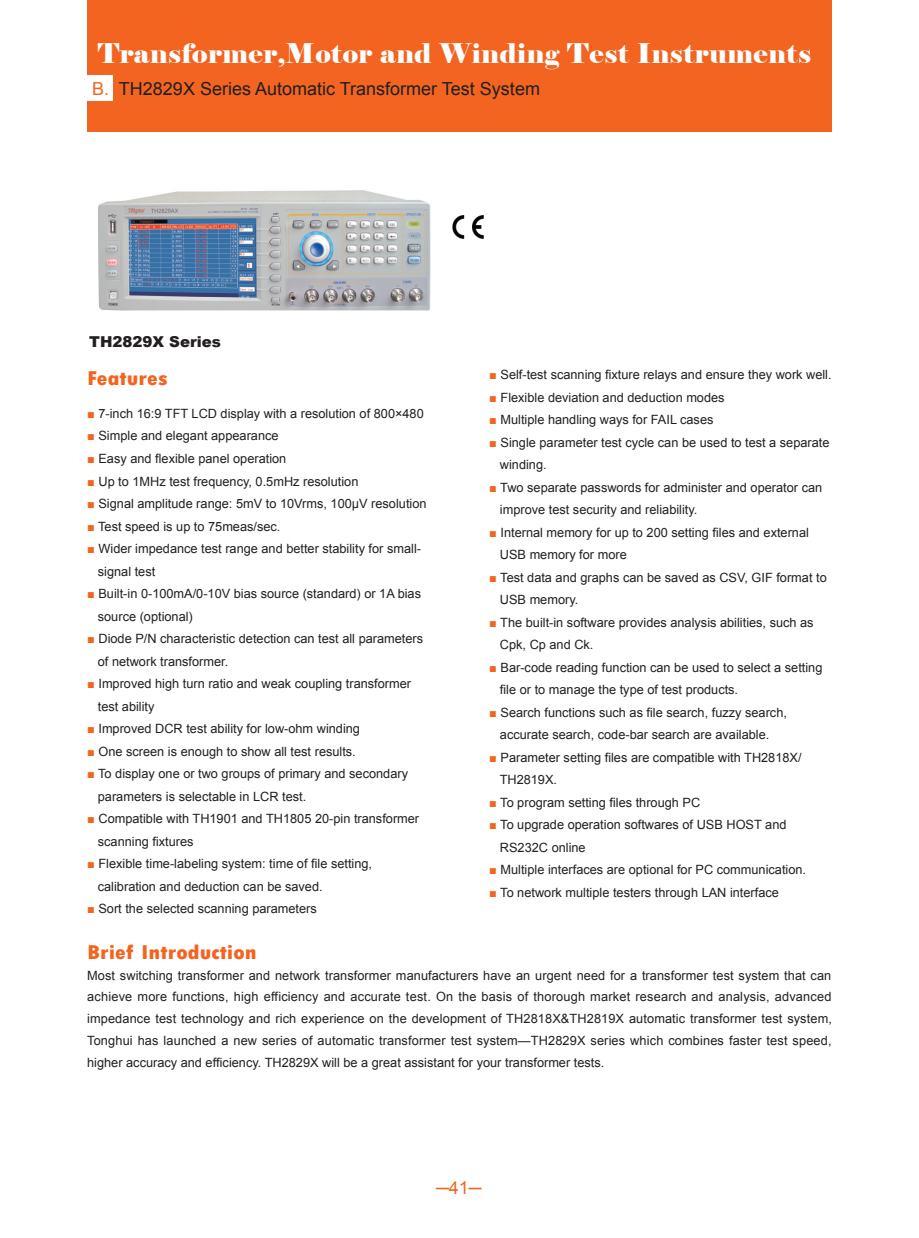
<style>
.page{position:relative;width:919px;height:1238px;background:#fff}
.page>*{position:absolute;margin:0;border:0;box-sizing:border-box;transform-origin:0 0}
.t1{font:27px "Elephant";letter-spacing:.02em;color:#fff}
.t2{font:800 condensed 21px "Tw Cen";color:#f36421;scale:1.2 1}
.t3{font:18px "Arial";color:#231f20}
.t4{font:18px "Arial";color:#f36421}
.t5{font:900 15px "Arial";color:#231f20}
.t6{font:12.75px/22.5px "Arial";color:#231f20}
.s1{color:#f36421}
</style>
<div class="page">
<div style="left:87px;top:0;width:744px;height:132px;background:#f36421"></div>
<div style="left:87px;top:75px;width:26px;height:26px;background:#fff"></div>
<img style="left:98px;top:190px;width:333px;height:121px">
<img style="left:452px;top:215px;width:32px;height:23px">
<h1 class="t1" style="left:98px;top:36px;width:714px">Transformer,Motor and Winding Test Instruments</h1>
<h3 class="t3" style="left:92px;top:77px;width:449px"><span class="s1">B.</span> TH2829X Series Automatic Transformer Test System</h3>
<p class="t5" style="left:89px;top:331px;width:133px">TH2829X Series</p>
<h2 class="t2" style="left:87px;top:366px;width:69px">Features</h2>
<p class="t6" style="left:87px;top:402px;width:338px"><span class="s1">■</span> 7-inch 16:9 TFT LCD display with a resolution of 800×480</p>
<p class="t6" style="left:87px;top:425px;width:193px"><span class="s1">■</span> Simple and elegant appearance</p>
<p class="t6" style="left:87px;top:447px;width:201px"><span class="s1">■</span> Easy and flexible panel operation</p>
<p class="t6" style="left:87px;top:470px;width:273px"><span class="s1">■</span> Up to 1MHz test frequency, 0.5mHz resolution</p>
<p class="t6" style="left:87px;top:492px;width:341px"><span class="s1">■</span> Signal amplitude range: 5mV to 10Vrms, 100μV resolution</p>
<p class="t6" style="left:87px;top:515px;width:195px"><span class="s1">■</span> Test speed is up to 75meas/sec.</p>
<p class="t6" style="left:98px;top:537px;width:325px;text-indent:-11px"><span class="s1">■</span> Wider impedance test range and better stability for small&shy;signal test</p>
<p class="t6" style="left:98px;top:582px;width:325px;text-indent:-11px"><span class="s1">■</span> Built-in 0-100mA/0-10V bias source (standard) or 1A bias source (optional)</p>
<p class="t6" style="left:98px;top:627px;width:327px;text-indent:-11px"><span class="s1">■</span> Diode P/N characteristic detection can test all parameters of network transformer.</p>
<p class="t6" style="left:98px;top:672px;width:315px;text-indent:-11px"><span class="s1">■</span> Improved high turn ratio and weak coupling transformer test ability</p>
<p class="t6" style="left:87px;top:717px;width:274px"><span class="s1">■</span> Improved DCR test ability for low-ohm winding</p>
<p class="t6" style="left:87px;top:740px;width:270px"><span class="s1">■</span> One screen is enough to show all test results.</p>
<p class="t6" style="left:98px;top:762px;width:312px;text-indent:-11px"><span class="s1">■</span> To display one or two groups of primary and secondary parameters is selectable in LCR test.</p>
<p class="t6" style="left:98px;top:807px;width:323px;text-indent:-11px"><span class="s1">■</span> Compatible with TH1901 and TH1805 20-pin transformer scanning fixtures</p>
<p class="t6" style="left:98px;top:852px;width:276px;text-indent:-11px"><span class="s1">■</span> Flexible time-labeling system: time of file setting, calibration and deduction can be saved.</p>
<p class="t6" style="left:87px;top:897px;width:231px"><span class="s1">■</span> Sort the selected scanning parameters</p>
<p class="t6" style="left:489px;top:363px;width:344px"><span class="s1">■</span> Self-test scanning fixture relays and ensure they work well.</p>
<p class="t6" style="left:489px;top:386px;width:237px"><span class="s1">■</span> Flexible deviation and deduction modes</p>
<p class="t6" style="left:489px;top:408px;width:226px"><span class="s1">■</span> Multiple handling ways for FAIL cases</p>
<p class="t6" style="left:500px;top:431px;width:331px;text-indent:-11px"><span class="s1">■</span> Single parameter test cycle can be used to test a separate winding.</p>
<p class="t6" style="left:500px;top:476px;width:324px;text-indent:-11px"><span class="s1">■</span> Two separate passwords for administer and operator can improve test security and reliability.</p>
<p class="t6" style="left:500px;top:521px;width:310px;text-indent:-11px"><span class="s1">■</span> Internal memory for up to 200 setting files and external<br>USB memory for more</p>
<p class="t6" style="left:500px;top:566px;width:328px;text-indent:-11px"><span class="s1">■</span> Test data and graphs can be saved as CSV, GIF format to<br>USB memory.</p>
<p class="t6" style="left:500px;top:611px;width:315px;text-indent:-11px"><span class="s1">■</span> The built-in software provides analysis abilities, such as<br>Cpk, Cp and Ck.</p>
<p class="t6" style="left:500px;top:656px;width:324px;text-indent:-11px"><span class="s1">■</span> Bar-code reading function can be used to select a setting file or to manage the type of test products.</p>
<p class="t6" style="left:489px;top:701px;width:299px;text-align:center"><span class="s1">■</span> Search functions such as file search, fuzzy search, accurate search, code-bar search are available.</p>
<p class="t6" style="left:499px;top:746px;width:303px;text-indent:-10px"><span class="s1">■</span> Parameter setting files are compatible with TH2818X/<br>TH2819X.</p>
<p class="t6" style="left:489px;top:791px;width:212px"><span class="s1">■</span> To program setting files through PC</p>
<p class="t6" style="left:500px;top:813px;width:288px;text-indent:-11px"><span class="s1">■</span> To upgrade operation softwares of USB HOST and<br>RS232C online</p>
<p class="t6" style="left:489px;top:858px;width:318px"><span class="s1">■</span> Multiple interfaces are optional for PC communication.</p>
<p class="t6" style="left:489px;top:881px;width:291px"><span class="s1">■</span> To network multiple testers through LAN interface</p>
<h2 class="t2" style="left:87px;top:939px;width:143px">Brief Introduction</h2>
<p class="t6" style="left:87px;top:964px;width:746px;line-height:21.8px;text-align:justify">Most switching transformer and network transformer manufacturers have an urgent need for a transformer test system that can achieve more functions, high efficiency and accurate test. On the basis of thorough market research and analysis, advanced impedance test technology and rich experience on the development of TH2818X&amp;TH2819X automatic transformer test system, Tonghui has launched a new series of automatic transformer test system—TH2829X series which combines faster test speed, higher accuracy and efficiency. TH2829X will be a great assistant for your transformer tests.</p>
<h3 class="t4" style="left:436px;top:1175px;width:47px">─41─</h3>
</div>
